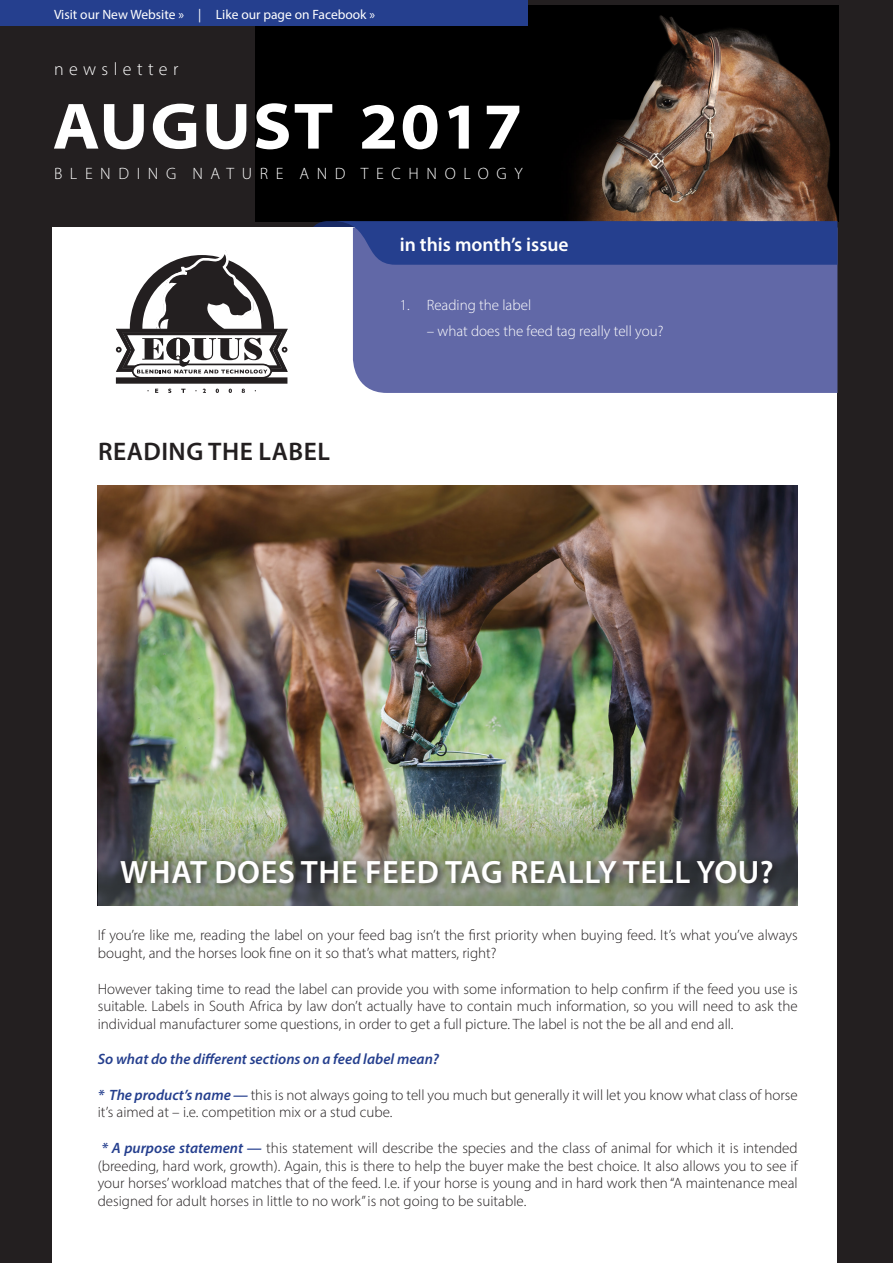
<style>
.page{position:relative;width:893px;height:1263px;background:#231f20}
.page>*{position:absolute;margin:0;border:0;box-sizing:border-box;transform-origin:0 0}
.t1{font:700 semi-expanded 66px "Myriad Pro";letter-spacing:.03em;color:#fff}
.t2{font:600 32.4px "Myriad Pro";letter-spacing:.02em;color:#fff}
.t3{font:600 25.5px "Myriad Pro";letter-spacing:.02em;color:#231f20}
.t4{font:600 19.5px "Myriad Pro";color:#fff}
.t5{font:300 18px "Myriad Pro";letter-spacing:.3em;color:#fff}
.t6{font:300 16.5px "Myriad Pro";letter-spacing:.465em;color:#fff}
.t7{font:300 15px/17.7px "Myriad Pro";color:#231f20}
.t8{font:300 15px "Myriad Pro";color:#fff}
.t9{font:italic 600 15px "Myriad Pro";color:#253f8e}
.t10{font:13.5px "Myriad Pro";color:#fff}
.s1{font-weight:600;font-style:italic;color:#253f8e}
</style>
<div class="page">
<img style="left:255px;top:6px;width:584px;height:215px">
<div style="left:309px;top:221px;width:59px;height:41px;background:#182a65;border-radius:18px"></div>
<div style="left:52px;top:227px;width:785px;height:1036px;background:#fff"></div>
<div style="left:353px;top:265px;width:484px;height:128px;background:#6168a7"></div>
<div style="left:0;top:0;width:527px;height:26px;background:#253f8e"></div>
<div style="left:116px;top:377px;width:171px;height:7px;background:#231f20"></div>
<svg style="left:155px;top:389px;width:3px;height:4px"></svg>
<svg style="left:168px;top:389px;width:3px;height:4px"></svg>
<svg style="left:216px;top:389px;width:3px;height:4px"></svg>
<svg style="left:229px;top:389px;width:3px;height:4px"></svg>
<svg style="left:242px;top:389px;width:3px;height:4px"></svg>
<svg style="left:116px;top:250px;width:172px;height:129px"></svg>
<svg style="left:332px;top:221px;width:505px;height:44px;background:#304893"></svg>
<img style="left:98px;top:486px;width:700px;height:246px">
<img style="left:98px;top:732px;width:700px;height:174px">
<div style="left:118px;top:857px;width:663px;height:34px;background:#231f20;opacity:.75"></div>
<p class="t10" style="left:54px;top:6px;width:323px">Visit our New Website » | Like our page on Facebook »</p>
<p class="t5" style="left:54px;top:58px;width:126px">newsletter</p>
<p class="t1" style="left:52px;top:83px;width:472px">AUGUST 2017</p>
<p class="t6" style="left:54px;top:164px;width:470px">BLENDING NATURE AND TECHNOLOGY</p>
<p class="t4" style="left:400px;top:232px;width:170px">in this month’s issue</p>
<p class="t3" style="left:98px;top:435px;width:233px">READING THE LABEL</p>
<p class="t8" style="left:400px;top:296px;width:133px">1. Reading the label</p>
<p class="t8" style="left:427px;top:322px;width:238px">– what does the feed tag really tell you?</p>
<p class="t2" style="left:120px;top:851px;width:655px">WHAT DOES THE FEED TAG REALLY TELL YOU?</p>
<p class="t7" style="left:98px;top:926px;width:701px">If you’re like me, reading the label on your feed bag isn’t the first priority when buying feed. It’s what you’ve always bought, and the horses look fine on it so that’s what matters, right?</p>
<p class="t7" style="left:98px;top:979px;width:701px;text-align:justify">However taking time to read the label can provide you with some information to help confirm if the feed you use is suitable. Labels in South Africa by law don’t actually have to contain much information, so you will need to ask the individual manufacturer some questions, in order to get a full picture. The label is not the be all and end all.</p>
<p class="t9" style="left:98px;top:1050px;width:343px">So what do the different sections on a feed label mean?</p>
<p class="t7" style="left:98px;top:1086px;width:701px"><span class="s1">* The product’s name —</span> this is not always going to tell you much but generally it will let you know what class of horse it’s aimed at – i.e. competition mix or a stud cube.</p>
<p class="t7" style="left:98px;top:1139px;width:701px;text-align:justify"><span class="s1">* A purpose statement —</span> this statement will describe the species and the class of animal for which it is intended (breeding, hard work, growth). Again, this is there to help the buyer make the best choice. It also allows you to see if your horses’ workload matches that of the feed. I.e. if your horse is young and in hard work then “A maintenance meal designed for adult horses in little to no work” is not going to be suitable.</p>
</div>
